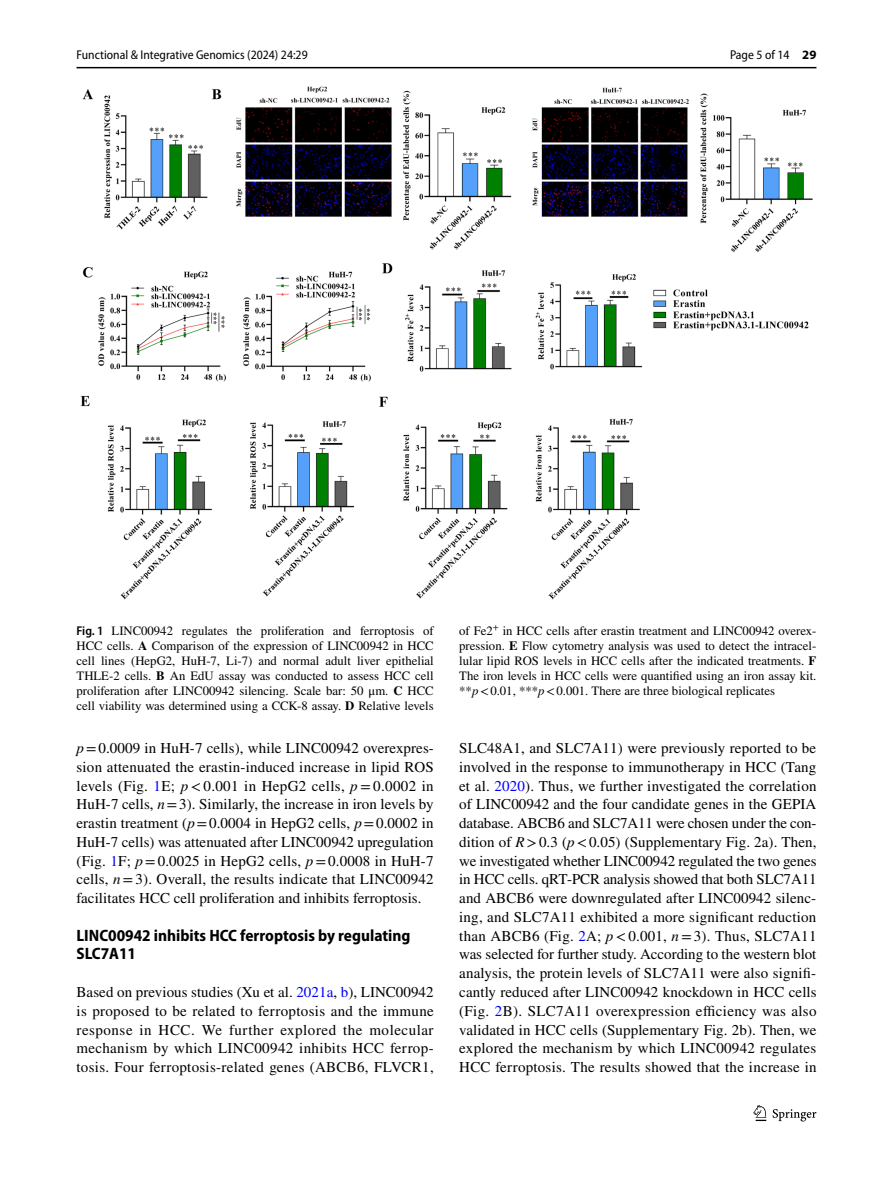
<style>
.page{position:relative;width:893px;height:1187px;background:#fff}
.page>*{position:absolute;margin:0;border:0;box-sizing:border-box;transform-origin:0 0}
.t1{font:700 semi-condensed 16.5px/18.8px "Myriad Pro";color:#000}
.t2{font:15px/18.8px "STIX";letter-spacing:.015em;color:#000;text-align:justify}
.t3{font:12.75px/15px "STIX";color:#000;text-align:justify}
.t4{font:semi-condensed 12.75px "Myriad Pro";color:#000}
.s1{font-weight:700;font-stretch:normal}
.s2{font-family:"Myriad Pro";font-weight:600;font-stretch:semi-condensed}
.s3{font-weight:700}
.s4{font-style:italic}
.s5{color:#00f}
</style>
<div class="page">
<hr style="left:77px;top:67px;width:739px;height:1px;background:#000">
<svg style="left:753px;top:1105px;width:13px;height:15px"></svg>
<svg style="left:773px;top:1109px;width:43px;height:12px"></svg>
<img style="left:80px;top:87px;width:732px;height:512px">
<p class="t4" style="left:77px;top:48px;width:233px">Functional &amp; Integrative Genomics (2024) 24:29</p>
<p class="t4" style="left:730px;top:48px;width:88px">Page 5 of 14 <span class="s1">29</span></p>
<p class="t3" style="left:77px;top:623px;width:359px"><span class="s2">Fig. 1</span> LINC00942 regulates the proliferation and ferroptosis of HCC cells. <span class="s3">A</span> Comparison of the expression of LINC00942 in HCC cell lines (HepG2, HuH-7, Li-7) and normal adult liver epithelial THLE-2 cells. <span class="s3">B</span> An EdU assay was conducted to assess HCC cell proliferation after LINC00942 silencing. Scale bar: 50 μm. <span class="s3">C</span> HCC cell viability was determined using a CCK-8 assay. <span class="s3">D</span> Relative levels</p>
<p class="t3" style="left:459px;top:623px;width:359px">of Fe2<sup>+</sup> in HCC cells after erastin treatment and LINC00942 overex&shy;pression. <span class="s3">E</span> Flow cytometry analysis was used to detect the intracel&shy;lular lipid ROS levels in HCC cells after the indicated treatments. <span class="s3">F </span>The iron levels in HCC cells were quantified using an iron assay kit. **<span class="s4">p</span>&lt;0.01, ***<span class="s4">p</span>&lt;0.001. There are three biological replicates</p>
<p class="t2" style="left:77px;top:739px;width:359px"><span class="s4">p</span>=0.0009 in HuH-7 cells), while LINC00942 overexpres&shy;sion attenuated the erastin-induced increase in lipid ROS levels (Fig. <span class="s5">1</span>E; <span class="s4">p</span>&lt;0.001 in HepG2 cells, <span class="s4">p</span> =0.0002 in HuH-7 cells, <span class="s4">n</span>=3). Similarly, the increase in iron levels by erastin treatment (<span class="s4">p</span>=0.0004 in HepG2 cells, <span class="s4">p</span>=0.0002 in HuH-7 cells) was attenuated after LINC00942 upregulation (Fig. <span class="s5">1</span>F; <span class="s4">p</span>=0.0025 in HepG2 cells, <span class="s4">p</span>=0.0008 in HuH-7 cells, <span class="s4">n</span>=3). Overall, the results indicate that LINC00942 facilitates HCC cell proliferation and inhibits ferroptosis.</p>
<p class="t1" style="left:77px;top:925px;width:335px">LINC00942 inhibits HCC ferroptosis by regulating<br>SLC7A11</p>
<p class="t2" style="left:77px;top:983px;width:359px">Based on previous studies (Xu et al. <span class="s5">2021a</span>, <span class="s5">b</span>), LINC00942 is proposed to be related to ferroptosis and the immune response in HCC. We further explored the molecular mechanism by which LINC00942 inhibits HCC ferrop&shy;tosis. Four ferroptosis-related genes (ABCB6, FLVCR1,</p>
<p class="t2" style="left:459px;top:739px;width:359px">SLC48A1, and SLC7A11) were previously reported to be involved in the response to immunotherapy in HCC (Tang et al. <span class="s5">2020</span>). Thus, we further investigated the correlation of LINC00942 and the four candidate genes in the GEPIA database. ABCB6 and SLC7A11 were chosen under the con&shy;dition of <span class="s4">R</span>&gt;0.3 (<span class="s4">p</span>&lt;0.05) (Supplementary Fig. 2a). Then, we investigated whether LINC00942 regulated the two genes in HCC cells. qRT-PCR analysis showed that both SLC7A11 and ABCB6 were downregulated after LINC00942 silenc&shy;ing, and SLC7A11 exhibited a more significant reduction than ABCB6 (Fig. <span class="s5">2</span>A; <span class="s4">p</span>&lt;0.001, <span class="s4">n</span>=3). Thus, SLC7A11 was selected for further study. According to the western blot analysis, the protein levels of SLC7A11 were also signifi&shy;cantly reduced after LINC00942 knockdown in HCC cells (Fig. <span class="s5">2</span>B). SLC7A11 overexpression efficiency was also validated in HCC cells (Supplementary Fig. 2b). Then, we explored the mechanism by which LINC00942 regulates HCC ferroptosis. The results showed that the increase in</p>
</div>
